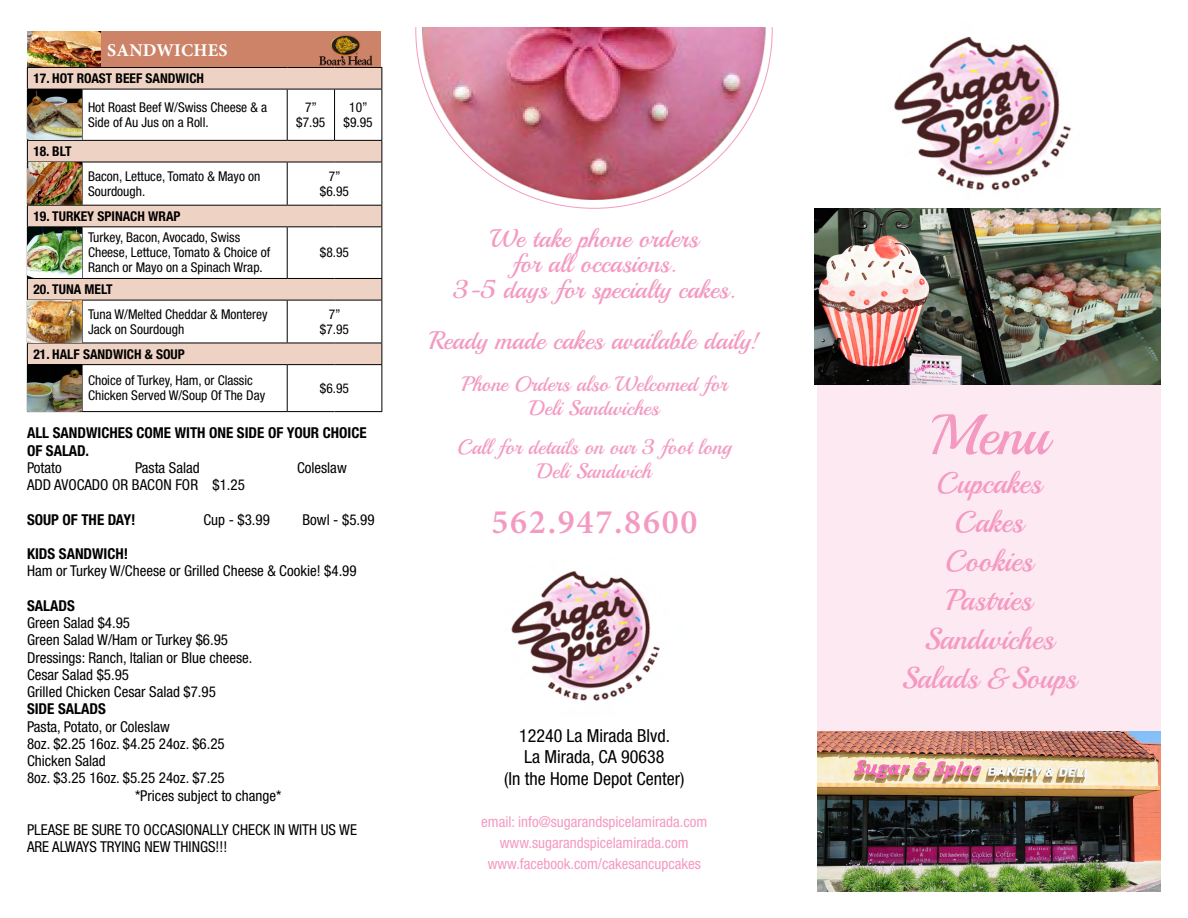
<style>
.page{position:relative;width:1188px;height:918px;background:#fff}
.page>*{position:absolute;margin:0;border:0;box-sizing:border-box;transform-origin:0 0}
.t1{font:57px "Playball";color:#f49ac2}
.t2{font:600 34.5px "Minion Pro";letter-spacing:.05em;color:#f49ac2}
.t3{font:30px/39px "Playball";color:#f49ac2;text-align:center}
.t4{font:25.5px/25.5px "Playball";color:#f49ac2;text-align:center}
.t5{font:21px/24px "Playball";color:#f49ac2;text-align:center}
.t6{font:condensed 18px/21.6px "Helvetica Neue LT Std";color:#000;text-align:center}
.t7{font:700 18px "Minion Pro";letter-spacing:.01em;color:#fff}
.t8{font:condensed 15px/17.2px "Helvetica Neue LT Std";color:#000}
.t9{font:condensed 15px/21px "Helvetica Neue LT Std";color:#f49ac2;text-align:center}
.t10{font:700 condensed 15px/17.2px "Helvetica Neue LT Std";color:#000}
.t11{font:condensed 13.5px/15px "Helvetica Neue LT Std";color:#000}
.t12{font:700 condensed 13.5px "Helvetica Neue LT Std";color:#000}
</style>
<div class="page">
<div style="left:817px;top:384px;width:344px;height:507px;background:#fde9f1"></div>
<img style="left:814px;top:209px;width:347px;height:175px">
<img style="left:817px;top:731px;width:344px;height:161px">
<img style="left:415px;top:27px;width:358px;height:182px">
<img style="left:511px;top:571px;width:149px;height:130px">
<img style="left:894px;top:36px;width:177px;height:155px">
<div style="left:28px;top:68px;width:354px;height:21px;background:#eed2c4"></div>
<svg style="left:28px;top:90px;width:354px;height:321px"></svg>
<hr style="left:27px;top:67px;width:55px;height:1px;background:#000">
<svg style="left:27px;top:68px;width:1px;height:21px"></svg>
<hr style="left:82px;top:67px;width:205px;height:1px;background:#000">
<hr style="left:287px;top:67px;width:48px;height:1px;background:#000">
<hr style="left:335px;top:67px;width:47px;height:1px;background:#000">
<svg style="left:382px;top:68px;width:1px;height:21px"></svg>
<hr style="left:27px;top:89px;width:1px;height:51px;background:#000">
<hr style="left:82px;top:89px;width:205px;height:1px;background:#000">
<hr style="left:82px;top:89px;width:1px;height:51px;background:#000">
<hr style="left:287px;top:89px;width:48px;height:1px;background:#000">
<hr style="left:287px;top:89px;width:1px;height:51px;background:#000">
<hr style="left:335px;top:89px;width:47px;height:1px;background:#000">
<hr style="left:334px;top:89px;width:1px;height:51px;background:#000">
<hr style="left:382px;top:89px;width:1px;height:51px;background:#000">
<hr style="left:27px;top:140px;width:55px;height:1px;background:#000">
<svg style="left:27px;top:141px;width:1px;height:21px"></svg>
<hr style="left:82px;top:140px;width:205px;height:1px;background:#000">
<hr style="left:287px;top:140px;width:48px;height:1px;background:#000">
<hr style="left:335px;top:140px;width:47px;height:1px;background:#000">
<svg style="left:382px;top:141px;width:1px;height:21px"></svg>
<hr style="left:27px;top:162px;width:1px;height:43px;background:#000">
<hr style="left:82px;top:162px;width:205px;height:1px;background:#000">
<hr style="left:82px;top:162px;width:1px;height:43px;background:#000">
<hr style="left:287px;top:162px;width:48px;height:1px;background:#000">
<hr style="left:287px;top:162px;width:1px;height:43px;background:#000">
<hr style="left:335px;top:162px;width:47px;height:1px;background:#000">
<hr style="left:382px;top:162px;width:1px;height:43px;background:#000">
<hr style="left:27px;top:205px;width:55px;height:1px;background:#000">
<svg style="left:27px;top:206px;width:1px;height:20px"></svg>
<hr style="left:82px;top:205px;width:205px;height:1px;background:#000">
<hr style="left:287px;top:205px;width:48px;height:1px;background:#000">
<hr style="left:335px;top:205px;width:47px;height:1px;background:#000">
<svg style="left:382px;top:206px;width:1px;height:20px"></svg>
<hr style="left:27px;top:226px;width:55px;height:1px;background:#000">
<hr style="left:27px;top:227px;width:1px;height:51px;background:#000">
<hr style="left:82px;top:226px;width:205px;height:1px;background:#000">
<hr style="left:82px;top:227px;width:1px;height:51px;background:#000">
<hr style="left:287px;top:226px;width:48px;height:1px;background:#000">
<hr style="left:287px;top:227px;width:1px;height:51px;background:#000">
<hr style="left:335px;top:226px;width:47px;height:1px;background:#000">
<hr style="left:382px;top:227px;width:1px;height:51px;background:#000">
<hr style="left:27px;top:278px;width:55px;height:1px;background:#000">
<svg style="left:27px;top:279px;width:1px;height:21px"></svg>
<hr style="left:82px;top:278px;width:205px;height:1px;background:#000">
<hr style="left:287px;top:278px;width:48px;height:1px;background:#000">
<hr style="left:335px;top:278px;width:47px;height:1px;background:#000">
<svg style="left:382px;top:279px;width:1px;height:21px"></svg>
<hr style="left:27px;top:300px;width:1px;height:43px;background:#000">
<hr style="left:82px;top:300px;width:205px;height:1px;background:#000">
<hr style="left:82px;top:300px;width:1px;height:43px;background:#000">
<hr style="left:287px;top:300px;width:48px;height:1px;background:#000">
<hr style="left:287px;top:300px;width:1px;height:43px;background:#000">
<hr style="left:335px;top:300px;width:47px;height:1px;background:#000">
<hr style="left:382px;top:300px;width:1px;height:43px;background:#000">
<hr style="left:27px;top:343px;width:55px;height:1px;background:#000">
<svg style="left:27px;top:343px;width:1px;height:21px"></svg>
<hr style="left:82px;top:343px;width:205px;height:1px;background:#000">
<hr style="left:287px;top:343px;width:48px;height:1px;background:#000">
<hr style="left:335px;top:343px;width:47px;height:1px;background:#000">
<svg style="left:382px;top:343px;width:1px;height:21px"></svg>
<hr style="left:27px;top:364px;width:55px;height:1px;background:#000">
<hr style="left:27px;top:365px;width:1px;height:46px;background:#000">
<hr style="left:82px;top:364px;width:205px;height:1px;background:#000">
<hr style="left:82px;top:365px;width:1px;height:46px;background:#000">
<hr style="left:287px;top:364px;width:48px;height:1px;background:#000">
<hr style="left:287px;top:365px;width:1px;height:46px;background:#000">
<hr style="left:335px;top:364px;width:47px;height:1px;background:#000">
<hr style="left:382px;top:365px;width:1px;height:46px;background:#000">
<hr style="left:27px;top:411px;width:55px;height:1px;background:#000">
<hr style="left:82px;top:411px;width:205px;height:1px;background:#000">
<hr style="left:287px;top:411px;width:48px;height:1px;background:#000">
<hr style="left:335px;top:411px;width:47px;height:1px;background:#000">
<img style="left:28px;top:89px;width:54px;height:51px">
<img style="left:28px;top:162px;width:54px;height:43px">
<img style="left:28px;top:227px;width:54px;height:51px">
<img style="left:28px;top:300px;width:54px;height:43px">
<img style="left:28px;top:365px;width:54px;height:46px">
<div style="left:100px;top:32px;width:281px;height:35px;background:#cc8367"></div>
<img style="left:27px;top:32px;width:73px;height:35px">
<img style="left:319px;top:35px;width:54px;height:31px">
<p class="t7" style="left:107px;top:37px;width:120px">SANDWICHES</p>
<p class="t12" style="left:33px;top:70px;width:172px">17. HOT ROAST BEEF SANDWICH</p>
<p class="t11" style="left:88px;top:100px;width:181px">Hot Roast Beef W/Swiss Cheese &amp; a<br>Side of Au Jus on a Roll.</p>
<p class="t11" style="left:296px;top:100px;width:31px;text-align:center">7” $7.95</p>
<p class="t11" style="left:344px;top:100px;width:31px;text-align:center">10” $9.95</p>
<p class="t12" style="left:33px;top:143px;width:40px">18. BLT</p>
<p class="t11" style="left:88px;top:169px;width:174px">Bacon, Lettuce, Tomato &amp; Mayo on<br>Sourdough.</p>
<p class="t11" style="left:320px;top:169px;width:31px;text-align:center">7” $6.95</p>
<p class="t12" style="left:33px;top:208px;width:149px">19. TURKEY SPINACH WRAP</p>
<p class="t11" style="left:88px;top:230px;width:184px">Turkey, Bacon, Avocado, Swiss<br>Cheese, Lettuce, Tomato &amp; Choice of<br>Ranch or Mayo on a Spinach Wrap.</p>
<p class="t11" style="left:320px;top:245px;width:31px">$8.95</p>
<p class="t12" style="left:33px;top:281px;width:81px">20. TUNA MELT</p>
<p class="t11" style="left:88px;top:307px;width:181px">Tuna W/Melted Cheddar &amp; Monterey<br>Jack on Sourdough</p>
<p class="t11" style="left:320px;top:307px;width:31px;text-align:center">7” $7.95</p>
<p class="t12" style="left:33px;top:346px;width:153px">21. HALF SANDWICH &amp; SOUP</p>
<p class="t11" style="left:88px;top:373px;width:179px">Choice of Turkey, Ham, or Classic<br>Chicken Served W/Soup Of The Day</p>
<p class="t11" style="left:320px;top:381px;width:31px">$6.95</p>
<p class="t10" style="left:27px;top:424px;width:341px">ALL SANDWICHES COME WITH ONE SIDE OF YOUR CHOICE<br>OF SALAD.</p>
<p class="t8" style="left:27px;top:459px;width:36px">Potato</p>
<p class="t8" style="left:135px;top:459px;width:66px">Pasta Salad</p>
<p class="t8" style="left:297px;top:459px;width:51px">Coleslaw</p>
<p class="t8" style="left:27px;top:476px;width:219px">ADD AVOCADO OR BACON FOR $1.25</p>
<p class="t10" style="left:27px;top:510px;width:110px">SOUP OF THE DAY!</p>
<p class="t8" style="left:203px;top:511px;width:68px">Cup - $3.99</p>
<p class="t8" style="left:302px;top:511px;width:74px">Bowl - $5.99</p>
<p class="t10" style="left:27px;top:545px;width:103px">KIDS SANDWICH!</p>
<p class="t8" style="left:27px;top:562px;width:331px">Ham or Turkey W/Cheese or Grilled Cheese &amp; Cookie! $4.99</p>
<p class="t10" style="left:27px;top:597px;width:17px">SALADS</p>
<p class="t8" style="left:27px;top:614px;width:227px">Green Salad $4.95<br>Green Salad W/Ham or Turkey $6.95<br>Dressings: Ranch, Italian or Blue cheese.<br>Cesar Salad $5.95<br>Grilled Chicken Cesar Salad $7.95</p>
<p class="t10" style="left:27px;top:700px;width:80px">SIDE SALADS</p>
<p class="t8" style="left:27px;top:718px;width:144px">Pasta, Potato, or Coleslaw</p>
<p class="t8" style="left:27px;top:735px;width:199px">8oz. $2.25 16oz. $4.25 24oz. $6.25</p>
<p class="t8" style="left:27px;top:752px;width:80px">Chicken Salad</p>
<p class="t8" style="left:27px;top:769px;width:199px">8oz. $3.25 16oz. $5.25 24oz. $7.25</p>
<p class="t8" style="left:135px;top:787px;width:148px">*Prices subject to change*</p>
<p class="t8" style="left:27px;top:821px;width:331px">PLEASE BE SURE TO OCCASIONALLY CHECK IN WITH US WE<br>ARE ALWAYS TRYING NEW THINGS!!!</p>
<h3 class="t4" style="left:453px;top:226px;width:284px">We take phone orders<br>for all occasions.<br>3-5 days for specialty cakes.</h3>
<h3 class="t4" style="left:429px;top:328px;width:332px">Ready made cakes available daily!</h3>
<h3 class="t5" style="left:461px;top:372px;width:267px">Phone Orders also Welcomed for<br>Deli Sandwiches</h3>
<h3 class="t5" style="left:457px;top:435px;width:275px">Call for details on our 3 foot long<br>Deli Sandwich</h3>
<h2 class="t2" style="left:492px;top:498px;width:207px">562.947.8600</h2>
<p class="t6" style="left:504px;top:724px;width:182px">12240 La Mirada Blvd.<br>La Mirada, CA 90638<br>(In the Home Depot Center)</p>
<p class="t9" style="left:481px;top:812px;width:228px">email: info@sugarandspicelamirada.com www.sugarandspicelamirada.com www.facebook.com/cakesancupcakes</p>
<h1 class="t1" style="left:930px;top:400px;width:120px">Menu</h1>
<h3 class="t3" style="left:901px;top:464px;width:177px">Cupcakes<br>Cakes<br>Cookies<br>Pastries<br>Sandwiches<br>Salads &amp;Soups</h3>
</div>
